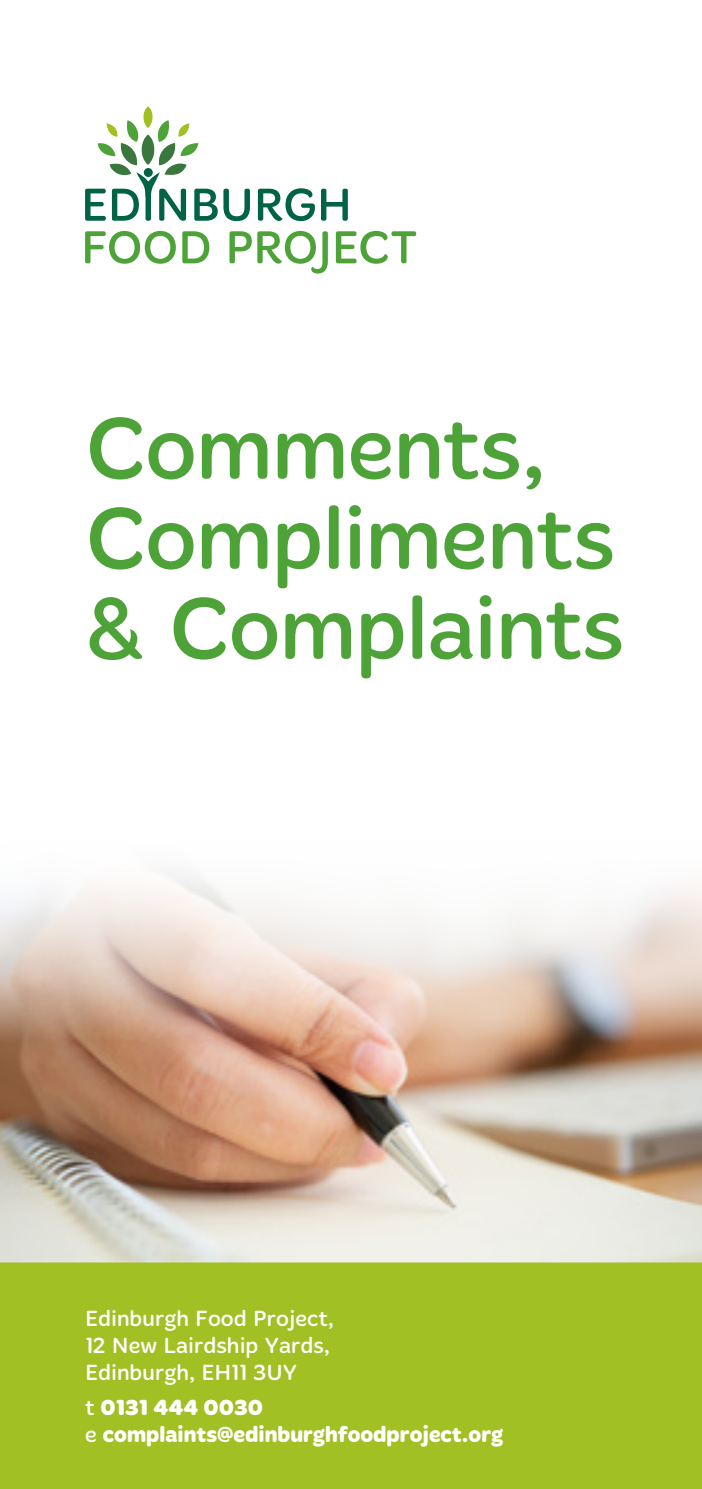
<style>
.page{position:relative;width:702px;height:1489px;background:#fff}
.page>*{position:absolute;margin:0;border:0;box-sizing:border-box;transform-origin:0 0}
.t1{font:90px/90px "Merge";letter-spacing:-.01em;color:#4ea338}
.t2{font:22.5px/27px "Merge";color:#fff}
.t3{font:700 22.5px/27px "Merge";color:#fff}
.s1{font-weight:400}
</style>
<div class="page">
<div style="left:0;top:1261px;width:702px;height:227px;background:#a1c024"></div>
<img style="left:0;top:873px;width:702px;height:388px">
<svg style="left:85px;top:231px;width:331px;height:42px"></svg>
<svg style="left:85px;top:106px;width:263px;height:115px"></svg>
<h1 class="t1" style="left:85px;top:406px;width:540px">Comments,<br>Compliments &amp; Complaints</h1>
<p class="t2" style="left:85px;top:1305px;width:250px">Edinburgh Food Project,<br>12 New Lairdship Yards,<br>Edinburgh, EH11 3UY</p>
<p class="t3" style="left:85px;top:1394px;width:420px"><span class="s1">t</span> 0131 444 0030<br><span class="s1">e</span> complaints@edinburghfoodproject.org</p>
</div>
